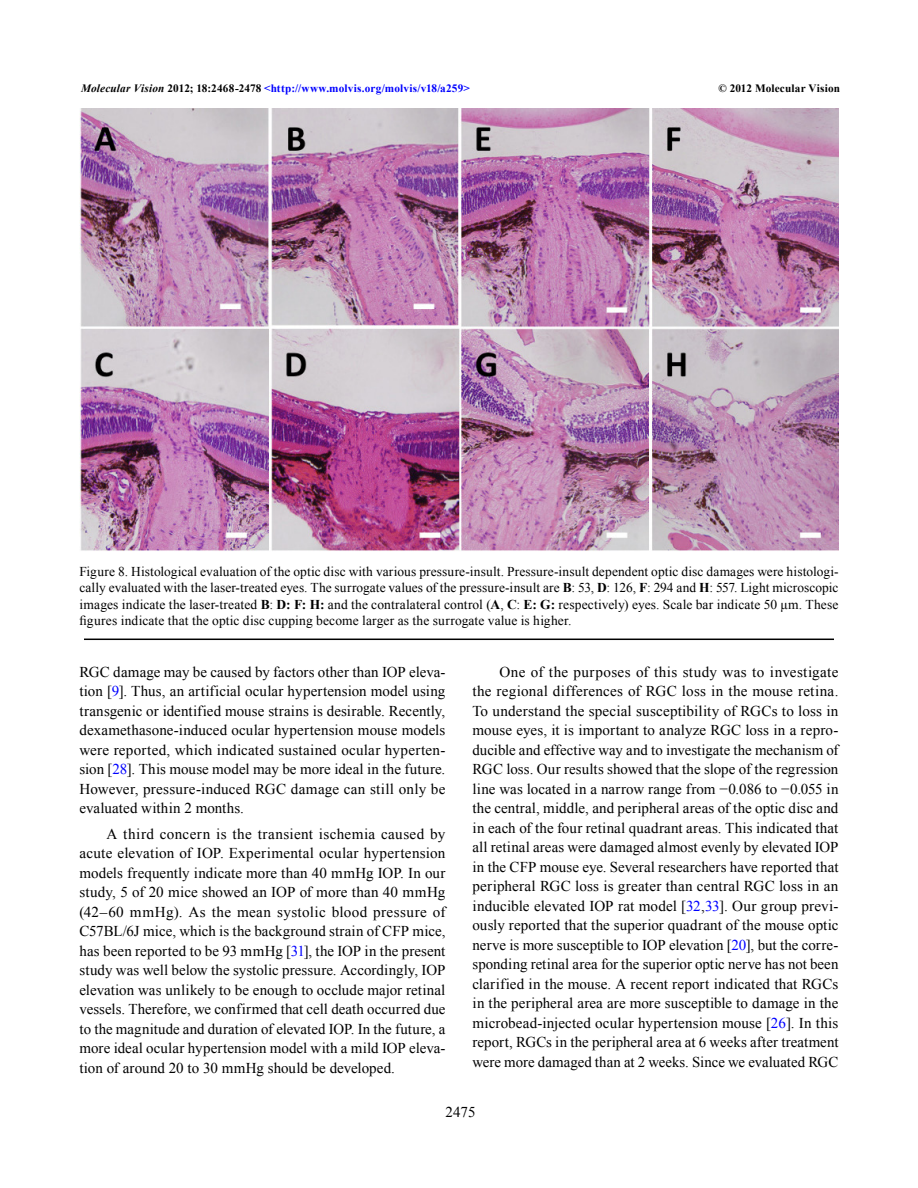
<style>
.page{position:relative;width:918px;height:1188px;background:#fff}
.page>*{position:absolute;margin:0;border:0;box-sizing:border-box;transform-origin:0 0}
.Para_Ind{font:15px/19.5px "Times New Roman";letter-spacing:.005em;color:#000;text-align:justify}
.Folio{font:15px "Times New Roman";color:#000}
.Fig_Caption{font:13.5px/16.5px "Times New Roman";letter-spacing:.01em;color:#000;text-align:justify}
.Header_Align_Left{font:700 11.25px "Times New Roman";letter-spacing:.015em;color:#00f}
.Header_Align_Right{font:700 11.25px "Times New Roman";letter-spacing:.015em;color:#000}
.s1{font-style:italic;color:#000}
.s2{color:#000}
.s3{font-weight:700}
.s4{color:#00f}
</style>
<div class="page">
<img style="left:79px;top:108px;width:759px;height:443px">
<hr style="left:84px;top:639px;width:750px;height:1px;background:#000">
<p class="Header_Align_Left" style="left:81px;top:80px;width:391px"><span class="s1">Molecular Vision</span> <span class="s2">2012; 18:2468-2478</span> &lt;http://www.molvis.org/molvis/v18/a259&gt;</p>
<p class="Header_Align_Right" style="left:718px;top:80px;width:123px">© 2012 Molecular Vision</p>
<p class="Fig_Caption" style="left:79px;top:563px;width:760px">Figure 8. Histological evaluation of the optic disc with various pressure-insult. Pressure-insult dependent optic disc damages were histologi&shy;cally evaluated with the laser-treated eyes. The surrogate values of the pressure-insult are <span class="s3">B</span>: 53, <span class="s3">D</span>: 126, <span class="s3">F</span>: 294 and <span class="s3">H</span>: 557. Light microscopic images indicate the laser-treated <span class="s3">B</span>: <span class="s3">D: F: H:</span> and the contralateral control (<span class="s3">A</span>, <span class="s3">C</span>: <span class="s3">E: G:</span> respectively) eyes. Scale bar indicate 50 μm. These figures indicate that the optic disc cupping become larger as the surrogate value is higher.</p>
<p class="Para_Ind" style="left:80px;top:662px;width:367px">RGC damage may be caused by factors other than IOP eleva&shy;tion [<span class="s4">9</span>]. Thus, an artificial ocular hypertension model using transgenic or identified mouse strains is desirable. Recently, dexamethasone-induced ocular hypertension mouse models were reported, which indicated sustained ocular hyperten&shy;sion [<span class="s4">28</span>]. This mouse model may be more ideal in the future.<br>However, pressure-induced RGC damage can still only be evaluated within 2 months.</p>
<p class="Para_Ind" style="left:80px;top:824px;width:368px;text-indent:27px">A third concern is the transient ischemia caused by acute elevation of IOP. Experimental ocular hypertension models frequently indicate more than 40 mmHg IOP. In our study, 5 of 20 mice showed an IOP of more than 40 mmHg (42–60 mmHg). As the mean systolic blood pressure of C57BL/6J mice, which is the background strain of CFP mice, has been reported to be 93 mmHg [<span class="s4">31</span>], the IOP in the present study was well below the systolic pressure. Accordingly, IOP elevation was unlikely to be enough to occlude major retinal vessels. Therefore, we confirmed that cell death occurred due to the magnitude and duration of elevated IOP. In the future, a more ideal ocular hypertension model with a mild IOP eleva&shy;tion of around 20 to 30 mmHg should be developed.</p>
<p class="Para_Ind" style="left:472px;top:662px;width:368px;text-indent:27px">One of the purposes of this study was to investigate the regional differences of RGC loss in the mouse retina.<br>To understand the special susceptibility of RGCs to loss in mouse eyes, it is important to analyze RGC loss in a repro&shy;ducible and effective way and to investigate the mechanism of RGC loss. Our results showed that the slope of the regression line was located in a narrow range from −0.086 to −0.055 in the central, middle, and peripheral areas of the optic disc and in each of the four retinal quadrant areas. This indicated that all retinal areas were damaged almost evenly by elevated IOP in the CFP mouse eye. Several researchers have reported that peripheral RGC loss is greater than central RGC loss in an inducible elevated IOP rat model [<span class="s4">32</span>,<span class="s4">33</span>]. Our group previ&shy;ously reported that the superior quadrant of the mouse optic nerve is more susceptible to IOP elevation [<span class="s4">20</span>], but the corre&shy;sponding retinal area for the superior optic nerve has not been clarified in the mouse. A recent report indicated that RGCs in the peripheral area are more susceptible to damage in the microbead-injected ocular hypertension mouse [<span class="s4">26</span>]. In this report, RGCs in the peripheral area at 6 weeks after treatment were more damaged than at 2 weeks. Since we evaluated RGC</p>
<p class="Folio" style="left:446px;top:1102px;width:31px">2475</p>
</div>
